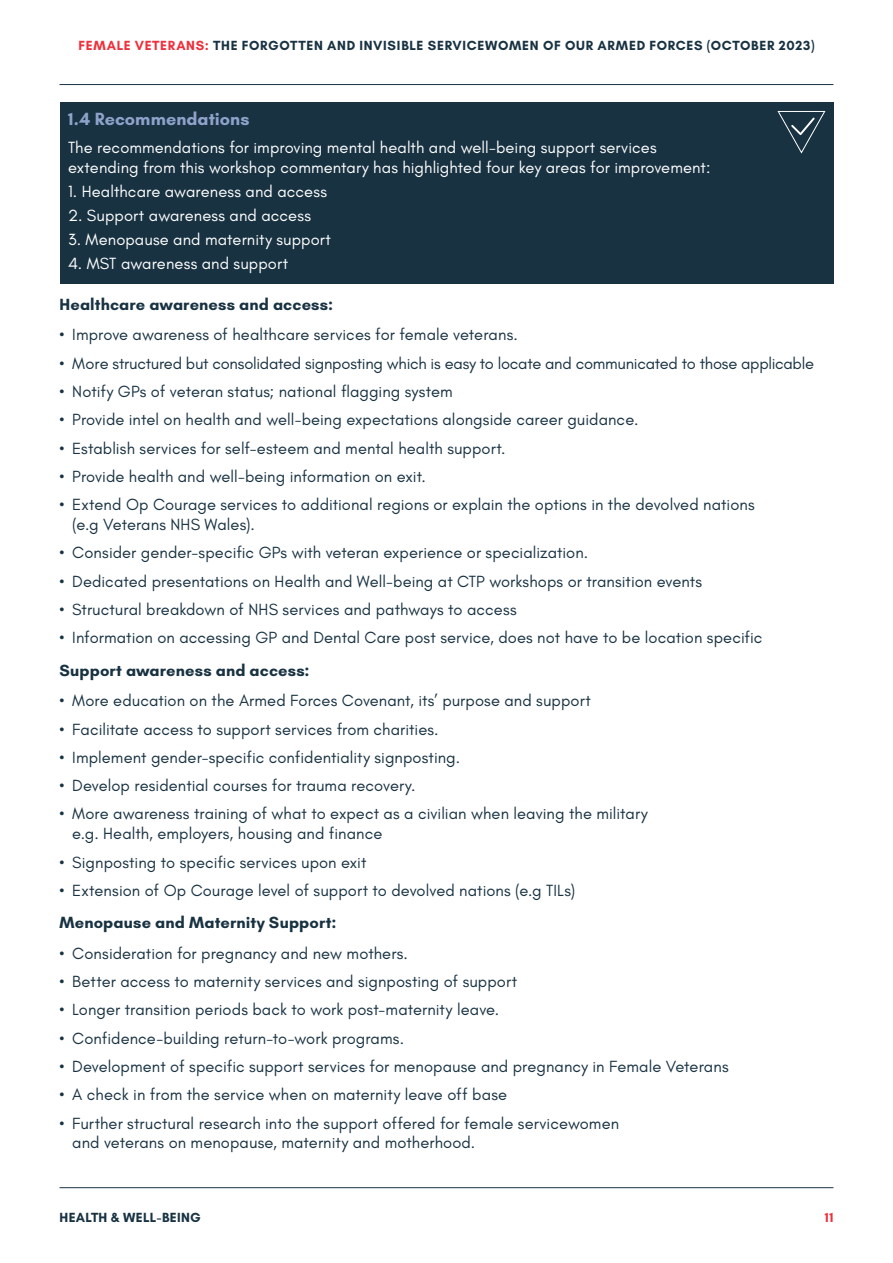
<style>
.page{position:relative;width:893px;height:1263px;background:#fff}
.page>*{position:absolute;margin:0;border:0;box-sizing:border-box;transform-origin:0 0}
.t1{font:700 18px "Glacial Indifference";color:#8ea2ca}
.t2{font:16.5px/19.8px "Glacial Indifference";letter-spacing:.005em;color:#183242}
.t3{font:16.5px/19.8px "Glacial Indifference";letter-spacing:.005em;color:#fff}
.t4{font:16.5px "Glacial Indifference";letter-spacing:-.015em;color:#183242}
.t5{font:700 16.5px "Glacial Indifference";letter-spacing:.005em;color:#183242}
.t6{font:700 13.5px "Glacial Indifference";letter-spacing:.045em;color:#183242}
.t7{font:700 13.5px "Glacial Indifference";letter-spacing:.02em;color:#183242}
.t8{font:700 13.5px "Glacial Indifference";color:#ee303c}
.s1{color:#ee303c}
</style>
<div class="page">
<hr style="left:60px;top:84px;width:773px;height:1px;background:#183242">
<hr style="left:60px;top:1187px;width:773px;height:1px;background:#183242">
<div style="left:60px;top:103px;width:773px;height:181px;background:#183242"></div>
<svg style="left:777px;top:111px;width:49px;height:43px"></svg>
<p class="t6" style="left:78px;top:37px;width:738px"><span class="s1">FEMALE VETERANS:</span> THE FORGOTTEN AND INVISIBLE SERVICEWOMEN OF OUR ARMED FORCES (OCTOBER 2023)</p>
<p class="t1" style="left:68px;top:107px;width:183px">1.4 Recommendations</p>
<p class="t3" style="left:68px;top:138px;width:644px">The recommendations for improving mental health and well-being support services extending from this workshop commentary has highlighted four key areas for improvement:</p>
<p class="t3" style="left:68px;top:182px;width:261px">1. Healthcare awareness and access</p>
<p class="t3" style="left:68px;top:206px;width:245px">2. Support awareness and access</p>
<p class="t3" style="left:68px;top:230px;width:265px">3. Menopause and maternity support</p>
<p class="t3" style="left:68px;top:254px;width:222px">4. MST awareness and support</p>
<p class="t5" style="left:60px;top:294px;width:275px">Healthcare awareness and access:</p>
<p class="t2" style="left:60px;top:325px;width:460px">• Improve awareness of healthcare services for female veterans.</p>
<p class="t4" style="left:60px;top:354px;width:756px">• More structured but consolidated signposting which is easy to locate and communicated to those applicable</p>
<p class="t2" style="left:60px;top:382px;width:395px">• Notify GPs of veteran status; national flagging system</p>
<p class="t2" style="left:60px;top:410px;width:580px">• Provide intel on health and well-being expectations alongside career guidance.</p>
<p class="t2" style="left:60px;top:438px;width:448px">• Establish services for self-esteem and mental health support.</p>
<p class="t2" style="left:60px;top:467px;width:368px">• Provide health and well-being information on exit.</p>
<p class="t2" style="left:72px;top:495px;width:684px;text-indent:-13px">• Extend Op Courage services to additional regions or explain the options in the devolved nations (e.g Veterans NHS Wales).</p>
<p class="t2" style="left:60px;top:543px;width:530px">• Consider gender-specific GPs with veteran experience or specialization.</p>
<p class="t2" style="left:60px;top:571px;width:644px">• Dedicated presentations on Health and Well-being at CTP workshops or transition events</p>
<p class="t2" style="left:60px;top:600px;width:459px">• Structural breakdown of NHS services and pathways to access</p>
<p class="t2" style="left:60px;top:628px;width:704px">• Information on accessing GP and Dental Care post service, does not have to be location specific</p>
<p class="t5" style="left:60px;top:660px;width:252px">Support awareness and access:</p>
<p class="t2" style="left:60px;top:691px;width:533px">• More education on the Armed Forces Covenant, its’ purpose and support</p>
<p class="t2" style="left:60px;top:719px;width:381px">• Facilitate access to support services from charities.</p>
<p class="t2" style="left:60px;top:748px;width:402px">• Implement gender-specific confidentiality signposting.</p>
<p class="t2" style="left:60px;top:776px;width:357px">• Develop residential courses for trauma recovery.</p>
<p class="t2" style="left:72px;top:804px;width:577px;text-indent:-13px">• More awareness training of what to expect as a civilian when leaving the military e.g. Health, employers, housing and finance</p>
<p class="t2" style="left:60px;top:852px;width:308px">• Signposting to specific services upon exit</p>
<p class="t2" style="left:60px;top:881px;width:517px">• Extension of Op Courage level of support to devolved nations (e.g TILs)</p>
<p class="t5" style="left:60px;top:913px;width:278px">Menopause and Maternity Support:</p>
<p class="t2" style="left:60px;top:944px;width:350px">• Consideration for pregnancy and new mothers.</p>
<p class="t2" style="left:60px;top:972px;width:459px">• Better access to maternity services and signposting of support</p>
<p class="t2" style="left:60px;top:1000px;width:441px">• Longer transition periods back to work post-maternity leave.</p>
<p class="t2" style="left:60px;top:1028px;width:346px">• Confidence-building return-to-work programs.</p>
<p class="t2" style="left:60px;top:1057px;width:671px">• Development of specific support services for menopause and pregnancy in Female Veterans</p>
<p class="t2" style="left:60px;top:1085px;width:449px">• A check in from the service when on maternity leave off base</p>
<p class="t2" style="left:72px;top:1113px;width:548px;text-indent:-13px">• Further structural research into the support offered for female servicewomen and veterans on menopause, maternity and motherhood.</p>
<p class="t7" style="left:60px;top:1209px;width:143px">HEALTH &amp; WELL-BEING</p>
<p class="t8" style="left:825px;top:1209px;width:10px">11</p>
</div>
